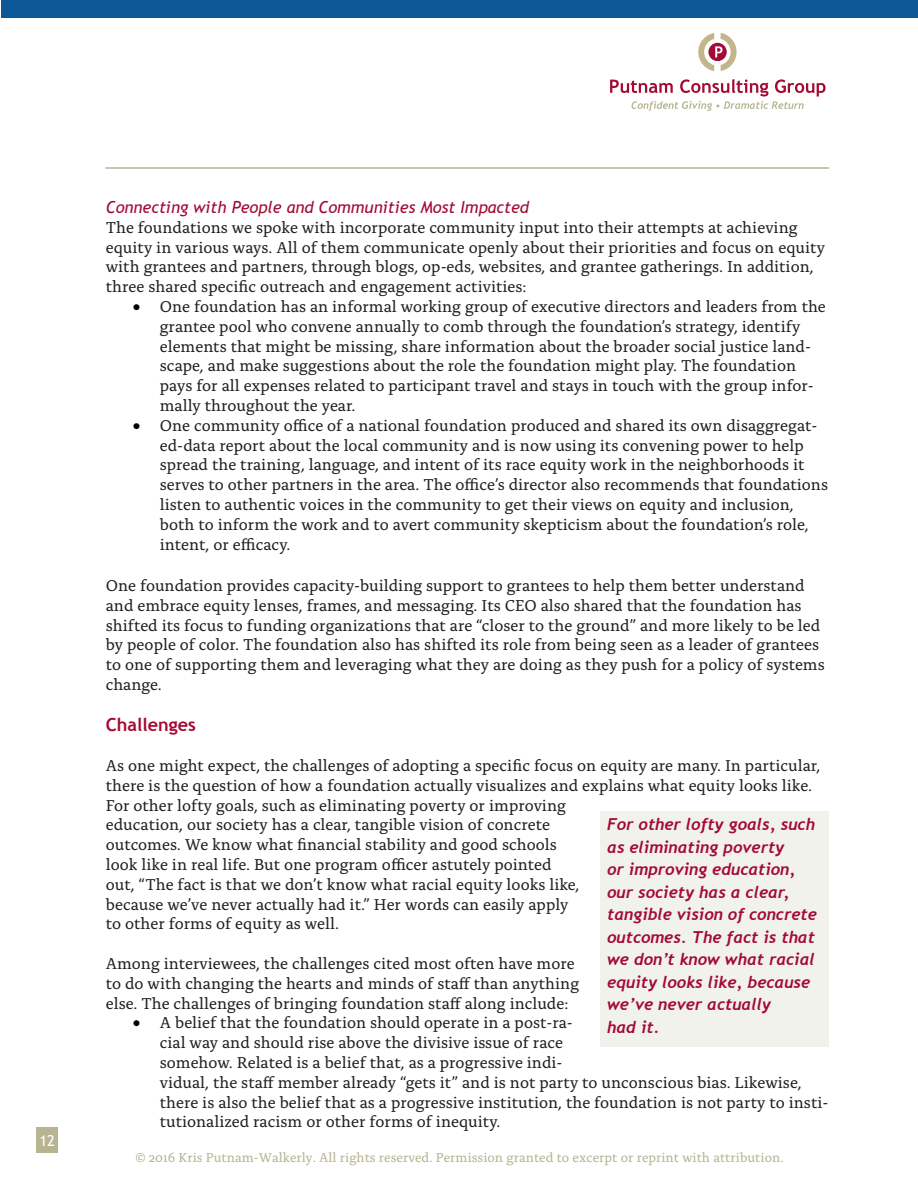
<style>
.page{position:relative;width:918px;height:1188px;background:#fff}
.page>*{position:absolute;margin:0;border:0;box-sizing:border-box;transform-origin:0 0}
.t1{font:700 18px "Trebuchet MS";color:#a30a34}
.t2{font:16.5px/19.8px "Alda OT";color:#231f20}
.t3{font:italic 700 16.5px/22.5px "Trebuchet";color:#a30a34}
.t4{font:italic 16.5px "Trebuchet MS";color:#a30a34}
.t5{font:15px "Trebuchet MS";color:#fff}
.t6{font:13.5px "Alda OT";color:#b6b491}
.s1{color:#000}
</style>
<div class="page">
<div style="left:1px;top:0;width:917px;height:18px;background:#0c5896"></div>
<svg style="left:610px;top:79px;width:216px;height:32px"></svg>
<svg style="left:698px;top:33px;width:39px;height:38px"></svg>
<hr style="left:105px;top:167px;width:724px;height:2px;background:#b6b491">
<div style="left:36px;top:1127px;width:22px;height:26px;background:#b6b491"></div>
<div style="left:600px;top:811px;width:229px;height:236px;background:#f1f2eb"></div>
<p class="t5" style="left:39px;top:1131px;width:17px">12</p>
<p class="t4" style="left:106px;top:197px;width:425px">Connecting with People and Communities Most Impacted</p>
<p class="t2" style="left:106px;top:219px;width:721px">The foundations we spoke with incorporate community input into their attempts at achieving equity in various ways. All of them communicate openly about their priorities and focus on equity with grantees and partners, through blogs, op-eds, websites, and grantee gatherings. In addition, three shared specific outreach and engagement activities:</p>
<p class="t2" style="left:160px;top:298px;width:668px;text-indent:-27px"><span class="s1">•</span> One foundation has an informal working group of executive directors and leaders from the grantee pool who convene annually to comb through the foundation’s strategy, identify elements that might be missing, share information about the broader social justice land&shy;scape, and make suggestions about the role the foundation might play. The foundation pays for all expenses related to participant travel and stays in touch with the group infor&shy;mally throughout the year.</p>
<p class="t2" style="left:160px;top:417px;width:670px;text-indent:-27px"><span class="s1">•</span> One community office of a national foundation produced and shared its own disaggregat&shy;ed-data report about the local community and is now using its convening power to help spread the training, language, and intent of its race equity work in the neighborhoods it serves to other partners in the area. The office’s director also recommends that foundations listen to authentic voices in the community to get their views on equity and inclusion, both to inform the work and to avert community skepticism about the foundation’s role, intent, or efficacy.</p>
<p class="t2" style="left:106px;top:577px;width:721px">One foundation provides capacity-building support to grantees to help them better understand and embrace equity lenses, frames, and messaging. Its CEO also shared that the foundation has shifted its focus to funding organizations that are “closer to the ground” and more likely to be led by people of color. The foundation also has shifted its role from being seen as a leader of grantees to one of supporting them and leveraging what they are doing as they push for a policy of systems change.</p>
<p class="t1" style="left:106px;top:714px;width:92px">Challenges</p>
<p class="t2" style="left:106px;top:757px;width:716px">As one might expect, the challenges of adopting a specific focus on equity are many. In particular, there is the question of how a foundation actually visualizes and explains what equity looks like.<br>For other lofty goals, such as eliminating poverty or improving<br>education, our society has a clear, tangible vision of concrete<br>outcomes. We know what financial stability and good schools<br>look like in real life. But one program officer astutely pointed<br>out, “The fact is that we don’t know what racial equity looks like,<br>because we’ve never actually had it.” Her words can easily apply<br>to other forms of equity as well.</p>
<p class="t2" style="left:106px;top:955px;width:475px">Among interviewees, the challenges cited most often have more to do with changing the hearts and minds of staff than anything else. The challenges of bringing foundation staff along include:</p>
<p class="t2" style="left:160px;top:1014px;width:670px;text-indent:-27px"><span class="s1">•</span> A belief that the foundation should operate in a post-ra-<br>cial way and should rise above the divisive issue of race<br>somehow. Related is a belief that, as a progressive indi-<br>vidual, the staff member already “gets it” and is not party to unconscious bias. Likewise, there is also the belief that as a progressive institution, the foundation is not party to insti&shy;tutionalized racism or other forms of inequity.</p>
<p class="t3" style="left:607px;top:813px;width:211px">For other lofty goals, such as eliminating poverty<br>or improving education, our society has a clear, tangible vision of concrete outcomes. The fact is that we don’t know what racial equity looks like, because we’ve never actually<br>had it.</p>
<p class="t6" style="left:135px;top:1152px;width:650px">© 2016 Kris Putnam-Walkerly. All rights reserved. Permission granted to excerpt or reprint with attribution.</p>
</div>
